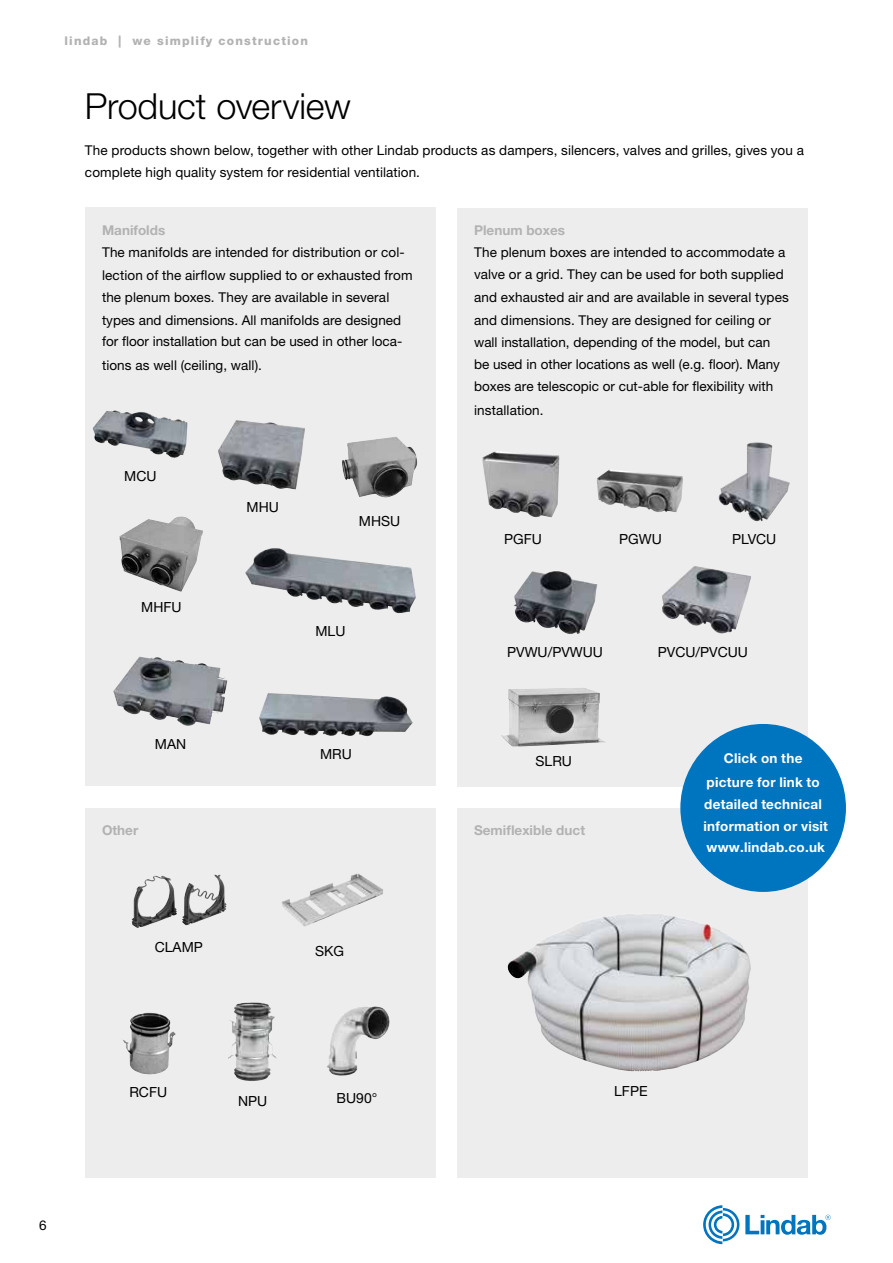
<style>
.page{position:relative;width:893px;height:1263px;background:#fff}
.page>*{position:absolute;margin:0;border:0;box-sizing:border-box;transform-origin:0 0}
.t1{font:300 36px "Helvetica Neue LT Pro";letter-spacing:-.005em;color:#000}
.t2{font:13.95px "Helvetica Neue LT Pro";color:#000}
.t3{font:13.5px/22.5px "Helvetica Neue LT Pro";letter-spacing:.005em;color:#000}
.t4{font:700 13.5px/23.5px "Helvetica Neue LT Pro";letter-spacing:.02em;color:#fff;text-align:center}
.t5{font:700 13.5px "Helvetica Neue LT Pro";color:#b3b2b2}
.t6{font:800 12px "Helvetica Neue LT Pro";letter-spacing:.1em;color:#b3b2b2}
</style>
<div class="page">
<svg style="left:745px;top:1215px;width:86px;height:20px"></svg>
<svg style="left:703px;top:1205px;width:36px;height:39px"></svg>
<div style="left:85px;top:207px;width:351px;height:579px;background:#ededed"></div>
<div style="left:85px;top:808px;width:351px;height:370px;background:#ededed"></div>
<div style="left:457px;top:808px;width:351px;height:370px;background:#ededed"></div>
<div style="left:457px;top:208px;width:351px;height:579px;background:#ededed"></div>
<img style="left:93px;top:410px;width:95px;height:48px">
<img style="left:482px;top:451px;width:77px;height:67px">
<img style="left:327px;top:1006px;width:63px;height:69px">
<img style="left:597px;top:469px;width:86px;height:43px">
<img style="left:514px;top:571px;width:83px;height:63px">
<img style="left:507px;top:914px;width:244px;height:157px">
<img style="left:133px;top:874px;width:94px;height:51px">
<img style="left:281px;top:873px;width:102px;height:54px">
<img style="left:123px;top:1012px;width:53px;height:63px">
<img style="left:662px;top:566px;width:89px;height:68px">
<img style="left:228px;top:1003px;width:49px;height:78px">
<img style="left:342px;top:437px;width:75px;height:61px">
<img style="left:718px;top:442px;width:72px;height:79px">
<img style="left:218px;top:420px;width:87px;height:69px">
<img style="left:245px;top:548px;width:171px;height:66px">
<img style="left:259px;top:693px;width:154px;height:44px">
<img style="left:113px;top:656px;width:114px;height:70px">
<img style="left:119px;top:516px;width:84px;height:76px">
<div style="left:680px;top:724px;width:166px;height:168px;background:#0075bf;border-radius:50%"></div>
<img style="left:501px;top:688px;width:104px;height:58px">
<p class="t6" style="left:65px;top:33px;width:245px">lindab | we simplify construction</p>
<h1 class="t1" style="left:85px;top:84px;width:267px">Product overview</h1>
<p class="t3" style="left:85px;top:138px;width:720px">The products shown below, together with other Lindab products as dampers, silencers, valves and grilles, gives you a complete high quality system for residential ventilation.</p>
<p class="t5" style="left:102px;top:221px;width:65px">Manifolds</p>
<p class="t3" style="left:102px;top:241px;width:312px">The manifolds are intended for distribution or col&shy;lection of the airflow supplied to or exhausted from the plenum boxes. They are available in several types and dimensions. All manifolds are designed for floor installation but can be used in other loca-</p>
<p class="t3" style="left:102px;top:353px;width:161px">tions as well (ceiling, wall).</p>
<p class="t2" style="left:124px;top:467px;width:34px">MCU</p>
<p class="t2" style="left:141px;top:598px;width:42px">MHFU</p>
<p class="t2" style="left:247px;top:499px;width:34px">MHU</p>
<p class="t2" style="left:359px;top:512px;width:43px">MHSU</p>
<p class="t2" style="left:315px;top:623px;width:31px">MLU</p>
<p class="t5" style="left:474px;top:221px;width:92px">Plenum boxes</p>
<p class="t3" style="left:474px;top:241px;width:316px">The plenum boxes are intended to accommodate a valve or a grid. They can be used for both supplied and exhausted air and are available in several types and dimensions. They are designed for ceiling or wall installation, depending of the model, but can<br>be used in other locations as well (e.g. floor). Many boxes are telescopic or cut-able for flexibility with installation.</p>
<p class="t2" style="left:504px;top:530px;width:39px">PGFU</p>
<p class="t2" style="left:619px;top:530px;width:44px">PGWU</p>
<p class="t2" style="left:732px;top:530px;width:46px">PLVCU</p>
<p class="t2" style="left:507px;top:643px;width:97px">PVWU/PVWUU</p>
<p class="t2" style="left:658px;top:643px;width:92px">PVCU/PVCUU</p>
<p class="t2" style="left:155px;top:735px;width:33px">MAN</p>
<p class="t2" style="left:320px;top:746px;width:33px">MRU</p>
<p class="t2" style="left:536px;top:752px;width:38px">SLRU</p>
<p class="t5" style="left:102px;top:822px;width:38px">Other</p>
<p class="t5" style="left:474px;top:822px;width:112px">Semiflexible duct</p>
<p class="t2" style="left:155px;top:938px;width:50px">CLAMP</p>
<p class="t2" style="left:315px;top:942px;width:30px">SKG</p>
<p class="t4" style="left:707px;top:746px;width:115px">Click on the picture for link to</p>
<p class="t4" style="left:703px;top:792px;width:126px;line-height:22.2px;text-align:left">detailed technical information or visit</p>
<p class="t4" style="left:706px;top:835px;width:120px">www.lindab.co.uk</p>
<p class="t3" style="left:39px;top:1214px;width:9px">6</p>
<p class="t2" style="left:129px;top:1084px;width:39px">RCFU</p>
<p class="t2" style="left:238px;top:1092px;width:31px">NPU</p>
<p class="t2" style="left:337px;top:1090px;width:42px">BU90°</p>
<p class="t2" style="left:614px;top:1082px;width:35px">LFPE</p>
</div>
